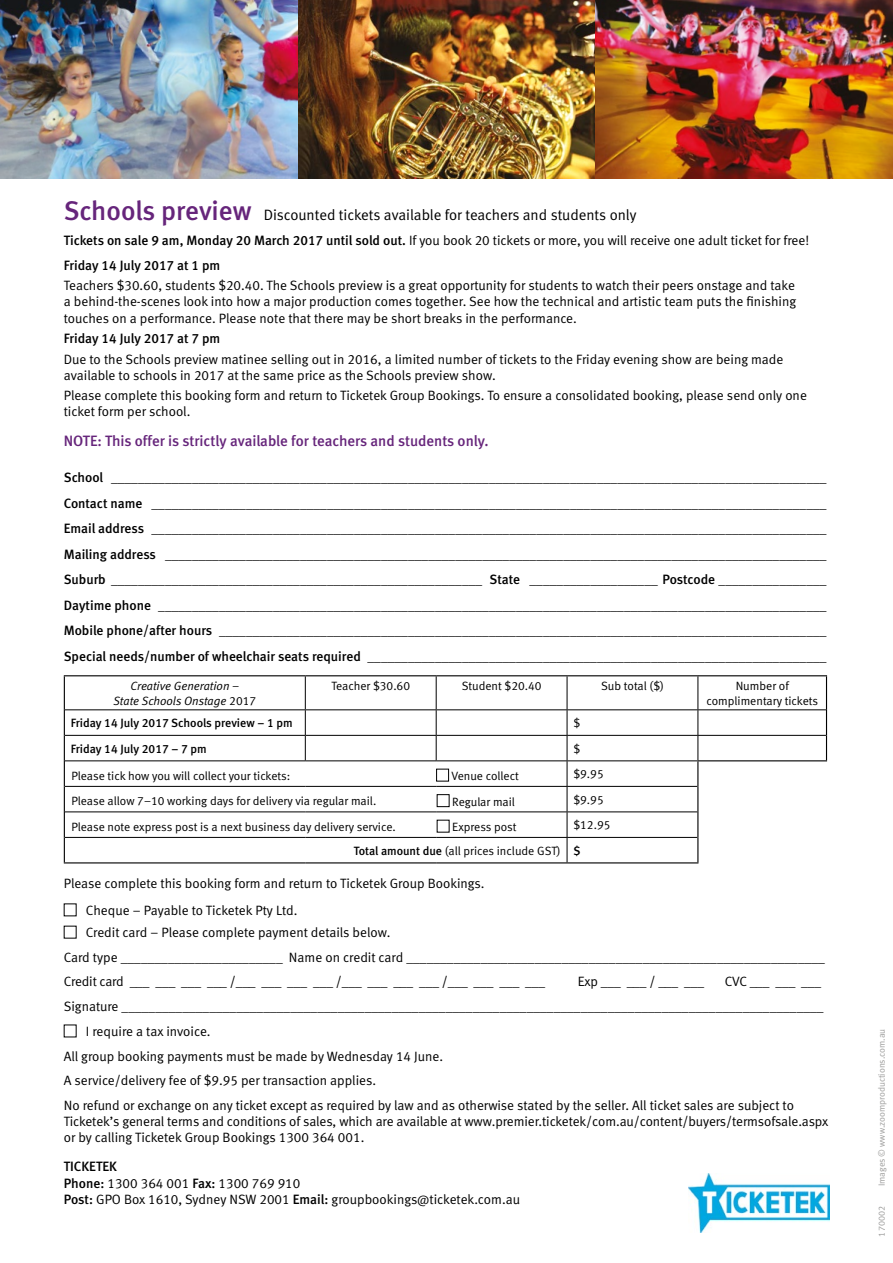
<style>
.page{position:relative;width:893px;height:1263px;background:#fff}
.page>*{position:absolute;margin:0;border:0;box-sizing:border-box;transform-origin:0 0}
.t1{font:15px "Meta Normal LF";color:#000}
.t2{font:500 15px "Meta";color:#66257b}
.t3{font:13.5px/16.2px "Meta Normal LF";color:#000}
.t4{font:13.5px/25.5px "Meta Medium LF";color:#000;text-align:justify}
.t5{font:12px/15px "Meta Normal LF";color:#000}
.t6{font:12px "Meta Medium LF";color:#000}
.t7{font:italic 12px/15px "Meta Normal LF";letter-spacing:-.005em;color:#000;text-align:center}
.t8{font:9px "Meta Normal LF";color:#9d9d9c}
.s1{font-family:"Meta Medium LF";font-size:27px;color:#66257b}
.s2{font-family:"Meta Medium LF"}
.s3{font-style:normal}
</style>
<div class="page">
<hr style="left:305px;top:676px;width:1px;height:33px;background:#000">
<hr style="left:436px;top:676px;width:1px;height:33px;background:#000">
<hr style="left:567px;top:676px;width:1px;height:33px;background:#000">
<hr style="left:698px;top:676px;width:1px;height:33px;background:#000">
<hr style="left:65px;top:709px;width:240px;height:1px;background:#000">
<hr style="left:305px;top:709px;width:131px;height:1px;background:#000">
<hr style="left:436px;top:709px;width:131px;height:1px;background:#000">
<hr style="left:567px;top:709px;width:131px;height:1px;background:#000">
<hr style="left:65px;top:735px;width:240px;height:1px;background:#000">
<hr style="left:305px;top:735px;width:131px;height:1px;background:#000">
<svg style="left:305px;top:710px;width:1px;height:50px"></svg>
<hr style="left:436px;top:735px;width:131px;height:1px;background:#000">
<svg style="left:436px;top:710px;width:1px;height:50px"></svg>
<hr style="left:567px;top:735px;width:131px;height:1px;background:#000">
<hr style="left:65px;top:760px;width:240px;height:1px;background:#000">
<hr style="left:305px;top:760px;width:131px;height:1px;background:#000">
<hr style="left:436px;top:760px;width:131px;height:1px;background:#000">
<hr style="left:567px;top:760px;width:130px;height:1px;background:#000">
<hr style="left:65px;top:786px;width:240px;height:1px;background:#000">
<hr style="left:305px;top:786px;width:131px;height:1px;background:#000">
<hr style="left:436px;top:786px;width:131px;height:1px;background:#000">
<hr style="left:567px;top:786px;width:130px;height:1px;background:#000">
<hr style="left:65px;top:811px;width:240px;height:1px;background:#000">
<hr style="left:305px;top:811px;width:131px;height:1px;background:#000">
<hr style="left:436px;top:811px;width:131px;height:1px;background:#000">
<hr style="left:567px;top:811px;width:130px;height:1px;background:#000">
<hr style="left:65px;top:837px;width:240px;height:1px;background:#000">
<hr style="left:305px;top:837px;width:131px;height:1px;background:#000">
<hr style="left:436px;top:837px;width:131px;height:1px;background:#000">
<hr style="left:567px;top:837px;width:130px;height:1px;background:#000">
<svg style="left:567px;top:710px;width:1px;height:152px"></svg>
<hr style="left:64px;top:675px;width:241px;height:1px;background:#000">
<hr style="left:64px;top:676px;width:1px;height:34px;background:#000">
<hr style="left:305px;top:675px;width:131px;height:1px;background:#000">
<hr style="left:436px;top:675px;width:131px;height:1px;background:#000">
<hr style="left:567px;top:675px;width:131px;height:1px;background:#000">
<hr style="left:698px;top:675px;width:129px;height:1px;background:#000">
<hr style="left:826px;top:676px;width:1px;height:34px;background:#000">
<svg style="left:64px;top:710px;width:1px;height:152px"></svg>
<hr style="left:64px;top:862px;width:241px;height:1px;background:#000">
<hr style="left:305px;top:862px;width:131px;height:1px;background:#000">
<hr style="left:436px;top:862px;width:131px;height:1px;background:#000">
<hr style="left:567px;top:862px;width:131px;height:1px;background:#000">
<svg style="left:826px;top:710px;width:1px;height:50px"></svg>
<hr style="left:698px;top:709px;width:128px;height:1px;background:#000">
<hr style="left:698px;top:735px;width:128px;height:1px;background:#000">
<svg style="left:697px;top:710px;width:2px;height:152px"></svg>
<hr style="left:697px;top:760px;width:130px;height:1px;background:#000">
<div style="left:436px;top:769px;width:13px;height:12px;border:1px solid #000"></div>
<div style="left:437px;top:794px;width:12px;height:13px;border:1px solid #000"></div>
<img style="left:688px;top:1174px;width:141px;height:58px">
<img style="left:0;top:0;width:595px;height:179px">
<img style="left:595px;top:0;width:298px;height:179px">
<p class="t1" style="left:64px;top:206px;width:574px"><span class="s1">Schools preview</span> Discounted tickets available for teachers and students only</p>
<p class="t3" style="left:64px;top:232px;width:747px"><span class="s2">Tickets on sale 9 am, Monday 20 March 2017 until sold out.</span> If you book 20 tickets or more, you will receive one adult ticket for free!</p>
<p class="t4" style="left:64px;top:252px;width:158px">Friday 14 July 2017 at 1 pm</p>
<p class="t3" style="left:64px;top:277px;width:734px;text-align:justify">Teachers $30.60, students $20.40. The Schools preview is a great opportunity for students to watch their peers onstage and take a behind-the-scenes look into how a major production comes together. See how the technical and artistic team puts the finishing touches on a performance. Please note that there may be short breaks in the performance.</p>
<p class="t4" style="left:64px;top:326px;width:158px">Friday 14 July 2017 at 7 pm</p>
<p class="t3" style="left:64px;top:351px;width:721px">Due to the Schools preview matinee selling out in 2016, a limited number of tickets to the Friday evening show are being made available to schools in 2017 at the same price as the Schools preview show.</p>
<p class="t3" style="left:64px;top:387px;width:745px">Please complete this booking form and return to Ticketek Group Bookings. To ensure a consolidated booking, please send only one ticket form per school.</p>
<p class="t2" style="left:64px;top:432px;width:426px">NOTE: This offer is strictly available for teachers and students only.</p>
<p class="t4" style="left:64px;top:465px;width:764px">School __________________________________________________________________________________________________________ Contact name ____________________________________________________________________________________________________ Email address ____________________________________________________________________________________________________ Mailing address __________________________________________________________________________________________________ Suburb _______________________________________________________ State ___________________ Postcode ________________ Daytime phone ___________________________________________________________________________________________________ Mobile phone/after hours __________________________________________________________________________________________ Special needs/number of wheelchair seats required ____________________________________________________________________</p>
<p class="t7" style="left:113px;top:678px;width:144px">Creative Generation –<br>State Schools Onstage <span class="s3">2017</span></p>
<p class="t5" style="left:331px;top:678px;width:80px">Teacher $30.60</p>
<p class="t5" style="left:462px;top:678px;width:81px">Student $20.40</p>
<p class="t5" style="left:601px;top:678px;width:64px">Sub total ($)</p>
<p class="t5" style="left:706px;top:678px;width:113px;text-align:center">Number of complimentary tickets</p>
<p class="t6" style="left:71px;top:716px;width:224px">Friday 14 July 2017 Schools preview – 1 pm</p>
<p class="t5" style="left:573px;top:715px;width:8px">$</p>
<p class="t6" style="left:71px;top:742px;width:138px">Friday 14 July 2017 – 7 pm</p>
<p class="t5" style="left:573px;top:741px;width:8px">$</p>
<p class="t5" style="left:451px;top:768px;width:69px">Venue collect</p>
<p class="t5" style="left:573px;top:766px;width:32px">$9.95</p>
<p class="t5" style="left:452px;top:794px;width:64px">Regular mail</p>
<p class="t5" style="left:573px;top:792px;width:32px">$9.95</p>
<p class="t5" style="left:452px;top:819px;width:66px">Express post</p>
<p class="t5" style="left:71px;top:768px;width:220px">Please tick how you will collect your tickets:</p>
<p class="t5" style="left:71px;top:788px;width:326px;line-height:26px">Please allow 7–10 working days for delivery via regular mail.<br>Please note express post is a next business day delivery service.</p>
<p class="t5" style="left:354px;top:812px;width:258px;line-height:25.5px;text-indent:220px">$12.95<br><span class="s2">Total amount due</span> (all prices include GST) <span class="s2">$</span></p>
<p class="t3" style="left:86px;top:870px;width:400px;line-height:26.5px;text-indent:-22px">Please complete this booking form and return to Ticketek Group Bookings.<br>Cheque – Payable to Ticketek Pty Ltd.</p>
<p class="t3" style="left:64px;top:920px;width:763px;line-height:24.8px;text-indent:22px">Credit card – Please complete payment details below.<br>Card type ________________________ Name on credit card ______________________________________________________________<br>Credit card ___ ___ ___ ___ /___ ___ ___ ___ /___ ___ ___ ___ /___ ___ ___ ___</p>
<p class="t3" style="left:578px;top:973px;width:128px">Exp ___ ___ / ___ ___</p>
<p class="t3" style="left:725px;top:973px;width:98px">CVC ___ ___ ___</p>
<p class="t3" style="left:64px;top:998px;width:761px">Signature ________________________________________________________________________________________________________</p>
<p class="t3" style="left:86px;top:1023px;width:126px">I require a tax invoice.</p>
<p class="t3" style="left:64px;top:1047px;width:381px">All group booking payments must be made by Wednesday 14 June.</p>
<p class="t3" style="left:64px;top:1072px;width:314px">A service/delivery fee of $9.95 per transaction applies.</p>
<p class="t3" style="left:64px;top:1097px;width:732px">No refund or exchange on any ticket except as required by law and as otherwise stated by the seller. All ticket sales are subject to</p>
<p class="t3" style="left:64px;top:1113px;width:766px">Ticketek’s general terms and conditions of sales, which are available at www.premier.ticketek/com.au/content/buyers/termsofsale.aspx or by calling Ticketek Group Bookings 1300 364 001.</p>
<p class="t4" style="left:64px;top:1154px;width:55px">TICKETEK</p>
<p class="t3" style="left:64px;top:1174px;width:458px"><span class="s2">Phone:</span> 1300 364 001 <span class="s2">Fax:</span> 1300 769 910<br><span class="s2">Post:</span> GPO Box 1610, Sydney NSW 2001 <span class="s2">Email:</span> groupbookings@ticketek.com.au</p>
<p class="t8" style="left:876px;top:1186px;width:159px;rotate:-90deg">Images © www.zoomproductions.com.au</p>
<p class="t8" style="left:876px;top:1236px;width:32px;rotate:-90deg">170002</p>
</div>
